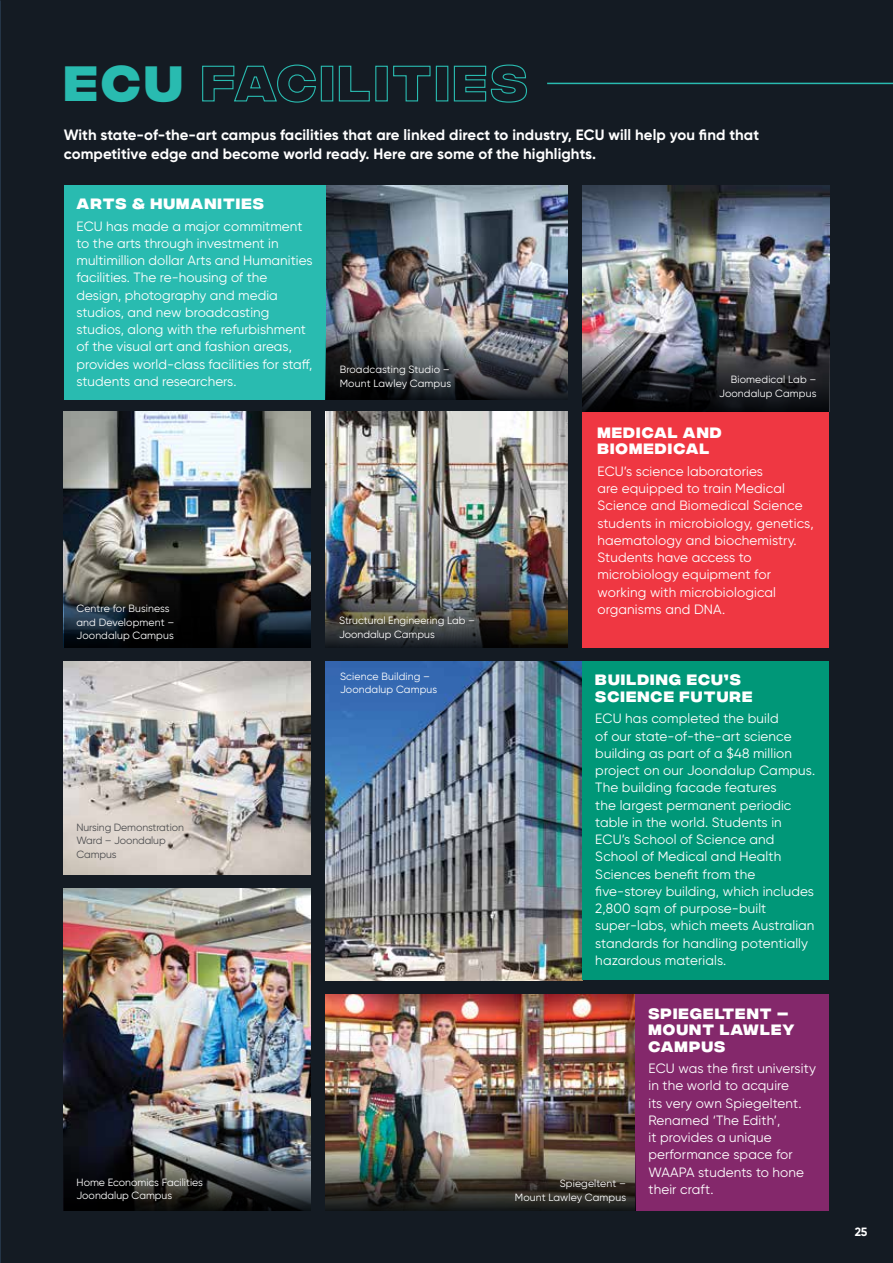
<style>
.page{position:relative;width:893px;height:1263px;background:#141b23}
.page>*{position:absolute;margin:0;border:0;box-sizing:border-box;transform-origin:0 0}
.t1{font:700 49.5px "Integral CF";letter-spacing:.075em;color:#29bbb0}
.Intro{font:700 15px/19.5px "Gilroy";letter-spacing:.005em;color:#fff}
.t2{font:700 15px/16.5px "Integral CF";letter-spacing:.075em;color:#fff}
.t3{font:13.5px/17.2px "Gilroy";letter-spacing:.01em;color:#fff}
.t4{font:700 12px "Gilroy";color:#fff}
.captions{font:10.5px/13.5px "Gilroy";letter-spacing:.01em;color:#fff}
.t5{font:10.5px/13.5px "Gilroy";letter-spacing:-.01em;color:#4d4d4f}
</style>
<div class="page">
<img style="left:325px;top:185px;width:243px;height:151px">
<img style="left:583px;top:185px;width:246px;height:163px">
<div style="left:64px;top:185px;width:261px;height:215px;background:#29bbb0"></div>
<div style="left:583px;top:412px;width:246px;height:235px;background:#ef3742"></div>
<img style="left:64px;top:412px;width:246px;height:172px">
<img style="left:325px;top:661px;width:258px;height:319px">
<img style="left:64px;top:661px;width:246px;height:213px">
<img style="left:64px;top:889px;width:246px;height:258px">
<div style="left:583px;top:661px;width:246px;height:319px;background:#009778"></div>
<img style="left:325px;top:994px;width:311px;height:153px">
<div style="left:636px;top:994px;width:193px;height:217px;background:#84286b"></div>
<hr style="left:547px;top:83px;width:346px;height:1px;background:#29bbb0">
<img style="left:325px;top:412px;width:243px;height:172px">
<svg style="left:64px;top:1147px;width:246px;height:64px"></svg>
<img style="left:325px;top:1147px;width:311px;height:64px">
<svg style="left:64px;top:584px;width:246px;height:63px"></svg>
<img style="left:325px;top:584px;width:243px;height:63px">
<svg style="left:325px;top:336px;width:243px;height:64px"></svg>
<svg style="left:583px;top:348px;width:246px;height:64px"></svg>
<img style="left:0;top:545px;width:1px;height:718px">
<h1 class="t1" style="left:64px;top:55px;width:465px">ECU FACILITIES</h1>
<p class="Intro" style="left:64px;top:124px;width:697px">With state-of-the-art campus facilities that are linked direct to industry, ECU will help you find that competitive edge and become world ready. Here are some of the highlights.</p>
<h2 class="t2" style="left:77px;top:197px;width:189px">ARTS &amp; HUMANITIES</h2>
<p class="t3" style="left:77px;top:217px;width:237px">ECU has made a major commitment to the arts through investment in multimillion dollar Arts and Humanities facilities. The re‑ housing of the design, photography and media studios, and new broadcasting studios, along with the refurbishment of the visual art and fashion areas, provides world‑class facilities for staff, students and researchers.</p>
<p class="captions" style="left:77px;top:601px;width:99px">Centre for Business and Development –<br>Joondalup Campus</p>
<p class="t5" style="left:77px;top:820px;width:109px">Nursing Demonstration<br>Ward – Joondalup<br>Campus</p>
<p class="captions" style="left:77px;top:1175px;width:128px">Home Economics Facilities<br>Joondalup Campus</p>
<p class="captions" style="left:340px;top:363px;width:113px">Broadcasting Studio –<br>Mount Lawley Campus</p>
<p class="captions" style="left:719px;top:373px;width:99px;text-align:right">Biomedical Lab –<br>Joondalup Campus</p>
<p class="captions" style="left:339px;top:614px;width:137px">Structural Engineering Lab –<br>Joondalup Campus</p>
<p class="captions" style="left:340px;top:669px;width:99px">Science Building –<br>Joondalup Campus</p>
<h2 class="t2" style="left:597px;top:426px;width:126px">MEDICAL AND<br>BIOMEDICAL</h2>
<p class="t3" style="left:597px;top:462px;width:218px">ECU’s science laboratories<br>are equipped to train Medical<br>Science and Biomedical Science students in microbiology, genetics, haematology and biochemistry.<br>Students have access to microbiology equipment for working with microbiological organisms and DNA.</p>
<h2 class="t2" style="left:595px;top:673px;width:159px">BUILDING ECU’S<br>SCIENCE FUTURE</h2>
<p class="t3" style="left:595px;top:710px;width:221px">ECU has completed the build<br>of our state‑of‑the‑art science building as part of a $48 million project on our Joondalup Campus.<br>The building facade features<br>the largest permanent periodic table in the world. Students in<br>ECU’s School of Science and<br>School of Medical and Health<br>Sciences benefit from the five-storey building, which includes<br>2,800 sqm of purpose‑ built<br>super‑ labs, which meets Australian standards for handling potentially hazardous materials.</p>
<p class="captions" style="left:515px;top:1176px;width:113px;text-align:right">Spiegeltent –<br>Mount Lawley Campus</p>
<h2 class="t2" style="left:648px;top:1006px;width:148px">SPIEGELTENT –<br>MOUNT LAWLEY<br>CAMPUS</h2>
<p class="t3" style="left:648px;top:1059px;width:169px">ECU was the first university in the world to acquire<br>its very own Spiegeltent.<br>Renamed ‘The Edith’,<br>it provides a unique performance space for<br>WAAPA students to hone their craft.</p>
<p class="t4" style="left:855px;top:1224px;width:14px">25</p>
</div>
